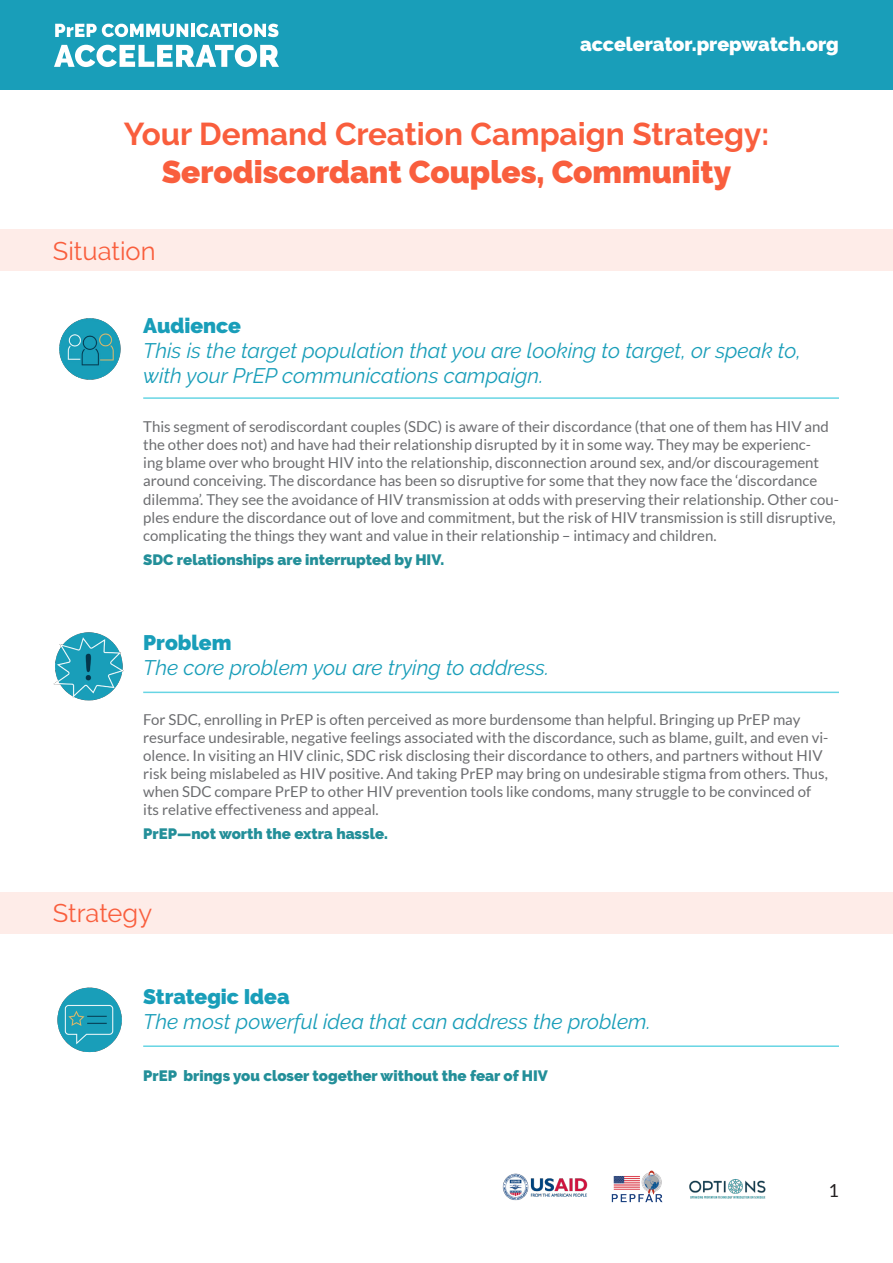
<style>
.page{position:relative;width:893px;height:1263px;background:#fff}
.page>*{position:absolute;margin:0;border:0;box-sizing:border-box;transform-origin:0 0}
.t1{font:700 31.5px/37.8px "Raleway";color:#f95e3d;text-align:center}
.t2{font:25.5px "Raleway";color:#f95e3d}
.t3{font:italic 21px/25.2px "Raleway";color:#199eb9}
.t4{font:900 19.5px "Raleway";color:#fff}
.t5{font:18px "Lato";color:#231f20}
.Body{font:15px/18px "Lato";color:#6c6d70}
.Emphasized_Text{font:900 15px "Raleway";color:#238f99}
.s1{font-weight:900}
.s2{font-weight:900;font-style:normal}
</style>
<div class="page">
<img style="left:694px;top:1179px;width:72px;height:20px">
<img style="left:611px;top:1170px;width:83px;height:33px">
<img style="left:502px;top:1173px;width:86px;height:28px">
<img style="left:59px;top:318px;width:62px;height:62px">
<img style="left:57px;top:987px;width:65px;height:66px">
<img style="left:53px;top:632px;width:71px;height:68px">
<hr style="left:143px;top:397px;width:696px;height:2px;background:#67d5e4">
<hr style="left:143px;top:692px;width:696px;height:1px;background:#67d5e4">
<hr style="left:143px;top:1045px;width:696px;height:2px;background:#67d5e4">
<div style="left:0;top:0;width:893px;height:90px;background:#199eb9"></div>
<svg style="left:55px;top:24px;width:223px;height:13px"></svg>
<svg style="left:54px;top:45px;width:225px;height:22px"></svg>
<div style="left:0;top:229px;width:893px;height:42px;background:#feece8"></div>
<div style="left:0;top:892px;width:893px;height:42px;background:#feece8"></div>
<h2 class="t4" style="left:580px;top:33px;width:260px">accelerator.prepwatch.org</h2>
<h1 class="t1" style="left:124px;top:115px;width:647px">Your Demand Creation Campaign Strategy:<br><span class="s1">Serodiscordant Couples, Community</span></h1>
<h1 class="t2" style="left:53px;top:236px;width:104px">Situation</h1>
<h2 class="t3" style="left:143px;top:313px;width:659px"><span class="s2">Audience<br></span>This is the target population that you are looking to target, or speak to, with your PrEP communications campaign.</h2>
<p class="Body" style="left:143px;top:418px;width:687px">This segment of serodiscordant couples (SDC) is aware of their discordance (that one of them has HIV and</p>
<p class="Body" style="left:143px;top:454px;width:677px">ing blame over who brought HIV into the relationship, disconnection around sex, and/or discouragement</p>
<p class="Body" style="left:143px;top:436px;width:669px">the other does not) and have had their relationship disrupted by it in some way. They may be experienc-</p>
<p class="Body" style="left:143px;top:472px;width:676px">around conceiving. The discordance has been so disruptive for some that they now face the ‘discordance</p>
<p class="Body" style="left:143px;top:508px;width:694px">ples endure the discordance out of love and commitment, but the risk of HIV transmission is still disruptive,</p>
<p class="Body" style="left:143px;top:490px;width:697px">dilemma.’ They see the avoidance of HIV transmission at odds with preserving their relationship. Other cou-</p>
<p class="Body" style="left:143px;top:526px;width:575px">complicating the things they want and value in their relationship – intimacy and children.</p>
<p class="Emphasized_Text" style="left:143px;top:550px;width:303px">SDC relationships are interrupted by HIV.</p>
<h2 class="t3" style="left:143px;top:630px;width:407px"><span class="s2">Problem<br></span>The core problem you are trying to address.</h2>
<p class="Body" style="left:143px;top:710px;width:659px">For SDC, enrolling in PrEP is often perceived as more burdensome than helpful. Bringing up PrEP may</p>
<p class="Body" style="left:143px;top:746px;width:681px">olence In. visiting an HIV clinic, SDC risk disclosing their discordance to others, and partners without HIV</p>
<p class="Body" style="left:143px;top:728px;width:687px">resurface undesirable, negative feelings associated with the discordance, such as blame, guilt, and even vi-</p>
<p class="Body" style="left:143px;top:764px;width:686px">risk being mislabeled as HIV positive. And taking PrEP may bring on undesirable stigma from others. Thus, when SDC compare PrEP to other HIV prevention tools like condoms, many struggle to be convinced of its relative effectiveness and appeal.</p>
<p class="Emphasized_Text" style="left:143px;top:825px;width:246px">PrEP—not worth the extra hassle.</p>
<h1 class="t2" style="left:53px;top:898px;width:101px">Strategy</h1>
<h2 class="t3" style="left:143px;top:984px;width:509px"><span class="s2">Strategic Idea<br></span>The most powerful idea that can address the problem.</h2>
<p class="Emphasized_Text" style="left:143px;top:1067px;width:406px">PrEP brings you closer together without the fear of HIV</p>
<p class="t5" style="left:828px;top:1180px;width:12px">1</p>
</div>
